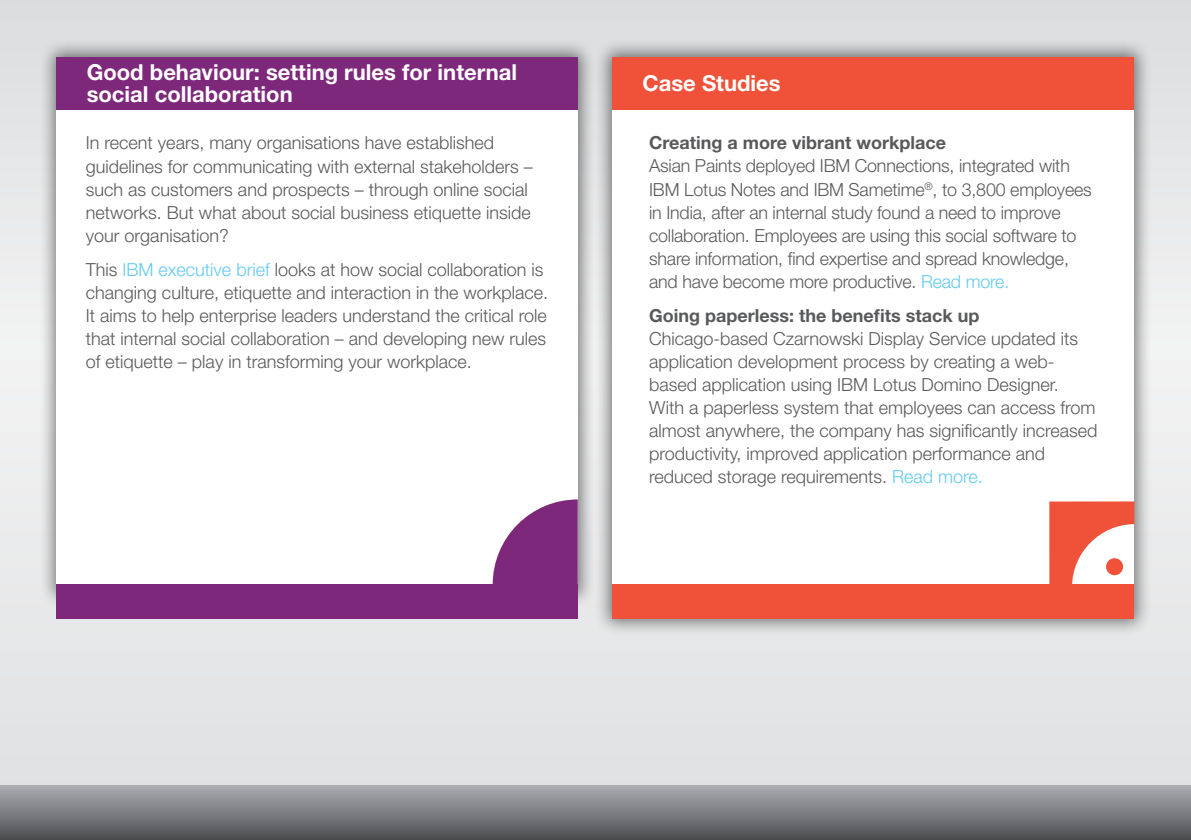
<style>
.page{position:relative;width:1191px;height:840px;background:#fff}
.page>*{position:absolute;margin:0;border:0;box-sizing:border-box;transform-origin:0 0}
.t1{font:700 22px/22px "Helvetica Neue LT Std";color:#fff}
.t2{font:300 18px/23px "Helvetica Neue LT Std";color:#58595b}
.t3{font:700 18px "Helvetica Neue LT Std";color:#58595b}
.s1{color:#63caf1}
</style>
<div class="page">
<div style="left:0;top:0;width:1191px;height:839px;background:#e3e4e5"></div>
<div style="left:594px;top:39px;width:558px;height:597px;background:#000;opacity:.5"></div>
<div style="left:612px;top:57px;width:522px;height:561px;background:#fff"></div>
<div style="left:38px;top:39px;width:558px;height:570px;background:#000;opacity:.5"></div>
<div style="left:57px;top:57px;width:521px;height:534px;background:#fff"></div>
<div style="left:57px;top:57px;width:521px;height:52px;background:#7e287c"></div>
<div style="left:57px;top:584px;width:521px;height:34px;background:#7e287c"></div>
<svg style="left:493px;top:499px;width:85px;height:85px"></svg>
<svg style="left:1049px;top:501px;width:85px;height:83px"></svg>
<div style="left:612px;top:584px;width:522px;height:34px;background:#f05139"></div>
<div style="left:612px;top:57px;width:522px;height:52px;background:#f05139"></div>
<div style="left:0;top:784px;width:1191px;height:55px;background:linear-gradient(to bottom,#adafb2,#4f4f52)"></div>
<p class="t1" style="left:87px;top:61px;width:432px">Good behaviour: setting rules for internal social collaboration</p>
<p class="t2" style="left:86px;top:131px;width:448px">In recent years, many organisations have established guidelines for communicating with external stakeholders – such as customers and prospects – through online social networks. But what about social business etiquette inside your organisation?</p>
<p class="t2" style="left:86px;top:257px;width:464px">This <span class="s1">IBM executive brief</span> looks at how social collaboration is changing culture, etiquette and interaction in the workplace.<br>It aims to help enterprise leaders understand the critical role that internal social collaboration – and developing new rules of etiquette – play in transforming your workplace.</p>
<p class="t1" style="left:642px;top:72px;width:140px">Case Studies</p>
<p class="t3" style="left:649px;top:132px;width:298px">Creating a more vibrant workplace</p>
<p class="t2" style="left:649px;top:154px;width:444px">Asian Paints deployed IBM Connections, integrated with IBM Lotus Notes and IBM Sametime<sup>®</sup>, to 3,800 employees in India, after an internal study found a need to improve collaboration. Employees are using this social software to share information, find expertise and spread knowledge, and have become more productive. <span class="s1">Read more.</span></p>
<p class="t3" style="left:649px;top:304px;width:332px">Going paperless: the benefits stack up</p>
<p class="t2" style="left:649px;top:326px;width:450px">Chicago-based Czarnowski Display Service updated its application development process by creating a web&shy;based application using IBM Lotus Domino Designer.<br>With a paperless system that employees can access from almost anywhere, the company has significantly increased productivity, improved application performance and reduced storage requirements. <span class="s1">Read more.</span></p>
</div>
